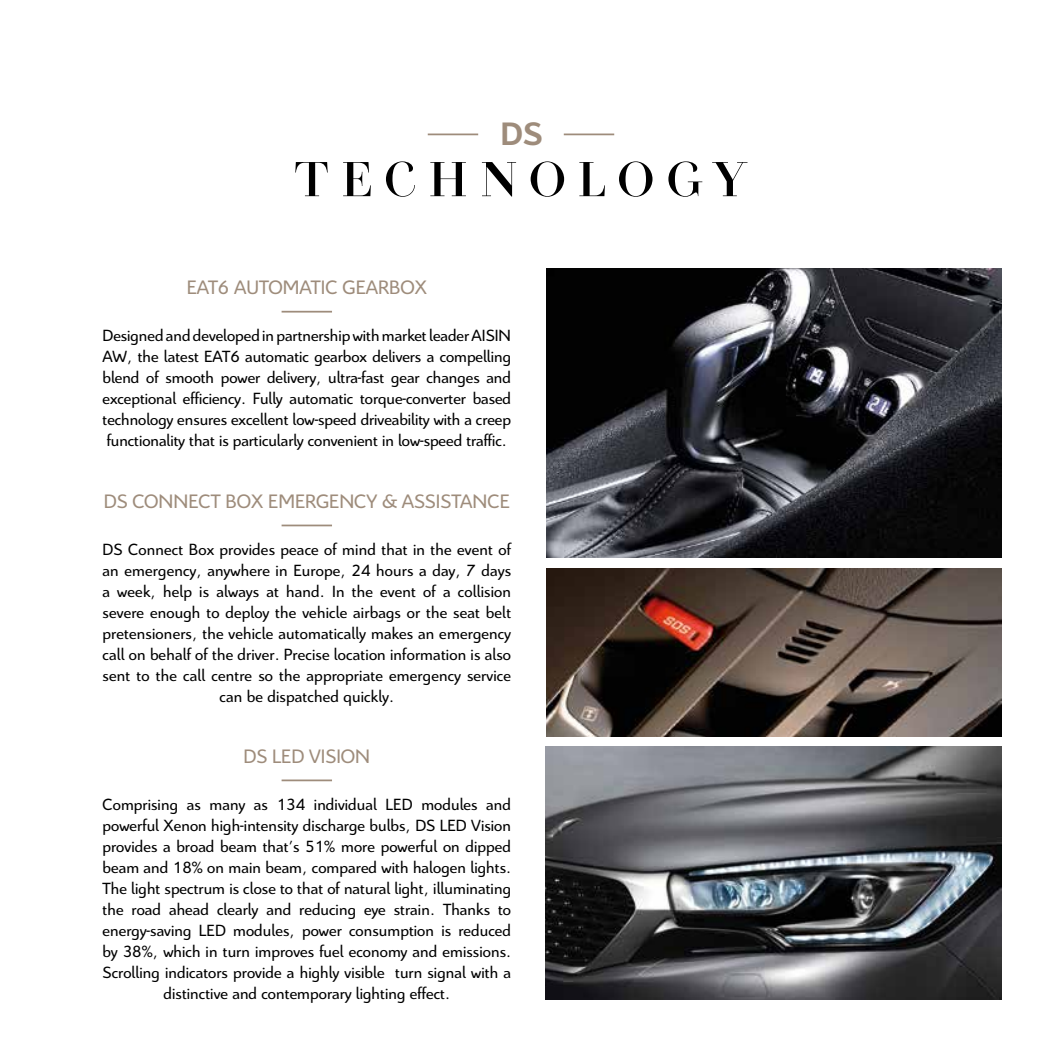
<style>
.page{position:relative;width:1042px;height:1042px;background:#fff}
.page>*{position:absolute;margin:0;border:0;box-sizing:border-box;transform-origin:0 0}
.t1{font:500 52.5px "DS Title";letter-spacing:.205em;color:#000}
.t2{font:700 35px "Citroen";color:#9e8c7b}
.t3{font:21px "Citroen";color:#9e8c7b}
.t4{font:17.5px/21px "Citroen";letter-spacing:.005em;color:#000;text-align:center}
</style>
<div class="page">
<img style="left:546px;top:568px;width:455px;height:168px">
<img style="left:546px;top:268px;width:455px;height:289px">
<img style="left:545px;top:747px;width:456px;height:252px">
<hr style="left:564px;top:134px;width:50px;height:1px;background:#9e8c7b">
<hr style="left:428px;top:134px;width:50px;height:1px;background:#9e8c7b">
<hr style="left:282px;top:311px;width:50px;height:1px;background:#9e8c7b">
<hr style="left:282px;top:779px;width:50px;height:2px;background:#9e8c7b">
<hr style="left:282px;top:524px;width:50px;height:2px;background:#9e8c7b">
<h2 class="t2" style="left:500px;top:113px;width:44px">DS</h2>
<h1 class="t1" style="left:294px;top:148px;width:456px">TECHNOLOGY</h1>
<p class="t3" style="left:187px;top:275px;width:242px">EAT6 AUTOMATIC GEARBOX</p>
<p class="t4" style="left:103px;top:325px;width:410px;text-align:justify">Designed and developed in partnership with market leader AISIN AW, the latest EAT6 automatic gearbox delivers a compelling blend of smooth power delivery, ultra-fast gear changes and exceptional efficiency. Fully automatic torque-converter based technology ensures excellent low-speed driveability with a creep functionality that is particularly convenient in low-speed traffic.</p>
<p class="t3" style="left:104px;top:489px;width:407px">DS CONNECT BOX EMERGENCY &amp; ASSISTANCE</p>
<p class="t4" style="left:103px;top:539px;width:410px">DS Connect Box provides peace of mind that in the event of an emergency, anywhere in Europe, 24 hours a day, 7 days a week, help is always at hand. In the event of a collision severe enough to deploy the vehicle airbags or the seat belt pretensioners, the vehicle automatically makes an emergency call on behalf of the driver. Precise location information is also sent to the call centre so the appropriate emergency service can be dispatched quickly.</p>
<p class="t3" style="left:243px;top:743px;width:128px">DS LED VISION</p>
<p class="t4" style="left:103px;top:794px;width:410px">Comprising as many as 134 individual LED modules and powerful Xenon high-intensity discharge bulbs, DS LED Vision provides a broad beam that’s 51% more powerful on dipped beam and 18% on main beam, compared with halogen lights.<br>The light spectrum is close to that of natural light, illuminating the road ahead clearly and reducing eye strain. Thanks to energy-saving LED modules, power consumption is reduced by 38%, which in turn improves fuel economy and emissions.<br>Scrolling indicators provide a highly visible turn signal with a distinctive and contemporary lighting effect.</p>
</div>
